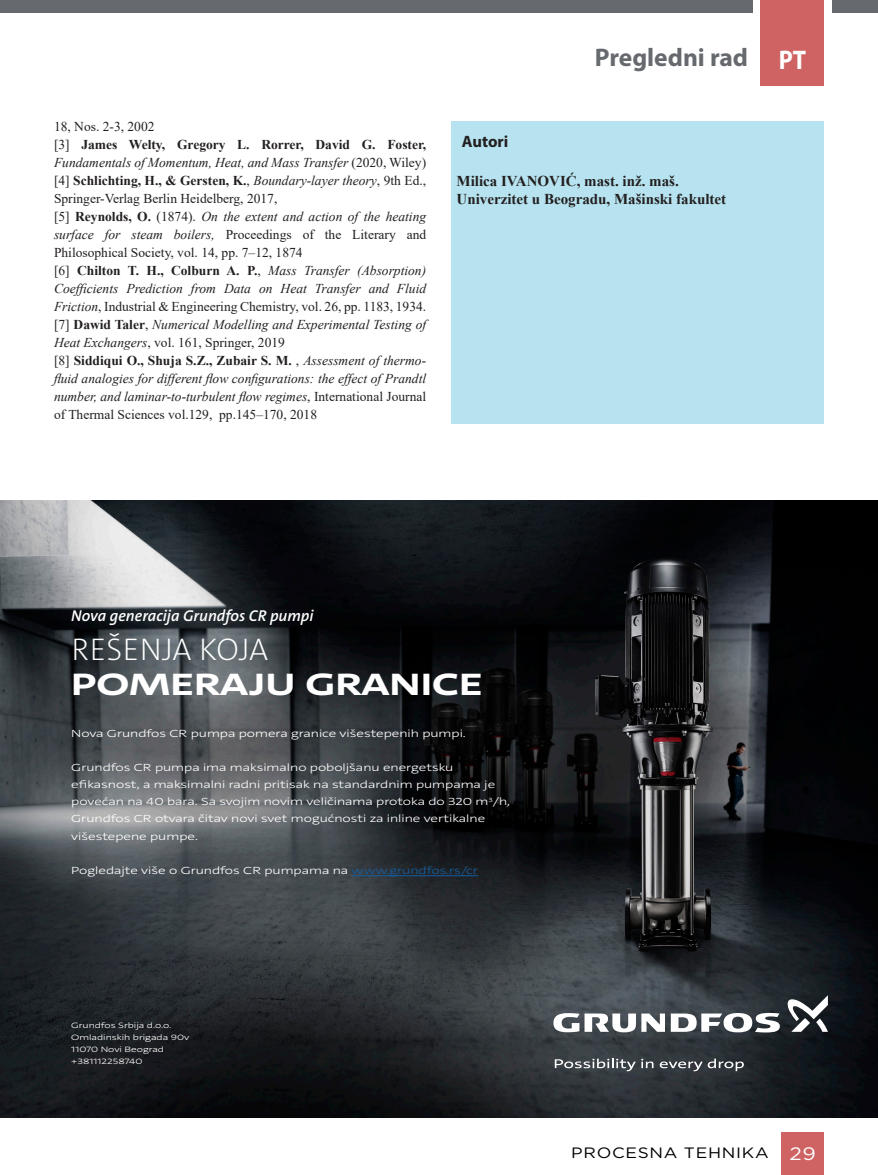
<style>
.page{position:relative;width:878px;height:1175px;background:#fff}
.page>*{position:absolute;margin:0;border:0;box-sizing:border-box;transform-origin:0 0}
.t1{font:700 31.65px "Grundfos The Sans Extd";color:#fff}
.t2{font:200 31.65px "Grundfos The Sans";letter-spacing:.015em;color:#fff}
.t3{font:700 27px "Myriad Pro";color:#fff;scale:.9 1}
.t4{font:700 25.5px "Myriad Pro";color:#66696e}
.t5{font:18px "Gotham Pro";color:#fff;scale:1.15 1}
.t6{font:700 16.5px "Myriad Pro";color:#231f20}
.t7{font:italic 600 15.75px "Grundfos The Sans";color:#fff}
.t8{font:700 15px "Times New Roman";color:#231f20}
.t9{font:15px "Gotham Pro";letter-spacing:.04em;color:#000;scale:1.15 1}
.t10{font:italic 13.5px/18px "Times New Roman";color:#231f20}
.t11{font:13.5px/18px "Times New Roman";color:#231f20}
.t12{font:300 10.5px/17.1px "Grundfos The Sans Extd";color:#fff}
.t13{font:300 7.95px/11.9px "Grundfos The Sans Extd";color:#fff}
.s1{font-style:normal}
.s2{font-weight:700;font-style:normal}
.s3{font-weight:700}
.s4{font-style:italic}
.s5{color:#175d9e}
</style>
<div class="page">
<div style="left:0;top:0;width:752px;height:13px;background:#66696e"></div>
<div style="left:761px;top:0;width:63px;height:85px;background:#cf6363"></div>
<div style="left:832px;top:0;width:46px;height:13px;background:#66696e"></div>
<div style="left:781px;top:1132px;width:43px;height:42px;background:#cf6363"></div>
<img style="left:0;top:500px;width:878px;height:617px">
<hr style="left:351px;top:875px;width:127px;height:1px;background:#175d9e">
<svg style="left:553px;top:1012px;width:227px;height:20px"></svg>
<svg style="left:786px;top:995px;width:42px;height:36px"></svg>
<svg style="left:555px;top:1058px;width:80px;height:13px"></svg>
<svg style="left:641px;top:1058px;width:12px;height:10px"></svg>
<svg style="left:659px;top:1058px;width:85px;height:13px"></svg>
<div style="left:452px;top:121px;width:372px;height:302px;background:#b6e3ef"></div>
<p class="t11" style="left:54px;top:117px;width:102px">18, Nos. 2-3, 2002</p>
<p class="t10" style="left:54px;top:135px;width:374px"><span class="s1">[3]</span> <span class="s2">James Welty, Gregory L. Rorrer, David G. Foster,<br></span>Fundamentals of Momentum, Heat, and Mass Transfer <span class="s1">(2020, Wiley)</span></p>
<p class="t11" style="left:54px;top:171px;width:374px">[4] <span class="s3">Schlichting, H., &amp; Gersten, K.</span>, <span class="s4">Boundary-layer theory</span>, 9th Ed.,<br>Springer-Verlag Berlin Heidelberg, 2017,</p>
<p class="t11" style="left:54px;top:207px;width:374px;text-align:justify">[5] <span class="s3">Reynolds, O.</span> (1874). <span class="s4">On the extent and action of the heating surface for steam boilers,</span> Proceedings of the Literary and Philosophical Society, vol. 14, pp. 7–12, 1874</p>
<p class="t10" style="left:54px;top:261px;width:374px;text-align:justify"><span class="s1">[6]</span> <span class="s2">Chilton T. H., Colburn A. P.</span><span class="s1">,</span> Mass Transfer (Absorption)<br>Coefficients Prediction from Data on Heat Transfer and Fluid Friction<span class="s1">, Industrial &amp; Engineering Chemistry, vol. 26, pp. 1183, 1934.</span></p>
<p class="t10" style="left:54px;top:315px;width:374px"><span class="s1">[7]</span> <span class="s2">Dawid Taler</span><span class="s1">,</span> Numerical Modelling and Experimental Testing of<br>Heat Exchangers<span class="s1">, vol. 161, Springer, 2019</span></p>
<p class="t10" style="left:54px;top:351px;width:374px;text-align:justify"><span class="s1">[8]</span> <span class="s2">Siddiqui O., Shuja S.Z., Zubair S. M.</span> <span class="s1">,</span> Assessment of thermo&shy;fluid analogies for different flow configurations: the effect of Prandtl number, and laminar-to-turbulent flow regimes<span class="s1">, International Journal of Thermal Sciences vol.129, pp.145–170, 2018</span></p>
<p class="t4" style="left:595px;top:41px;width:155px">Pregledni rad</p>
<p class="t3" style="left:778px;top:43px;width:32px">PT</p>
<p class="t6" style="left:462px;top:131px;width:48px">Autori</p>
<p class="t8" style="left:456px;top:170px;width:224px">Milica IVANOVIĆ, mast. inž. maš.</p>
<p class="t8" style="left:456px;top:188px;width:271px">Univerzitet u Beogradu, Mašinski fakultet</p>
<p class="t7" style="left:71px;top:605px;width:244px">Nova generacija Grundfos CR pumpi</p>
<h1 class="t2" style="left:72px;top:629px;width:198px">REŠENJA KOJA</h1>
<h1 class="t1" style="left:71px;top:663px;width:413px">POMERAJU GRANICE</h1>
<p class="t12" style="left:71px;top:724px;width:396px">Nova Grundfos CR pumpa pomera granice višestepenih pumpi.</p>
<p class="t12" style="left:71px;top:759px;width:440px">Grundfos CR pumpa ima maksimalno poboljšanu energetsku efikasnost, a maksimalni radni pritisak na standardnim pumpama je povećan na 40 bara. Sa svojim novim veličinama protoka do 320 m<sup>3</sup>/h, Grundfos CR otvara čitav novi svet mogućnosti za inline vertikalne višestepene pumpe.</p>
<p class="t12" style="left:71px;top:861px;width:408px">Pogledajte više o Grundfos CR pumpama na <span class="s5">www.grundfos.rs/cr</span></p>
<p class="t13" style="left:71px;top:1019px;width:119px">Grundfos Srbija d.o.o.<br>Omladinskih brigada 90v<br>11070 Novi Beograd +381112258740</p>
<p class="t9" style="left:571px;top:1144px;width:173px">PROCESNA TEHNIKA</p>
<p class="t5" style="left:789px;top:1143px;width:25px">29</p>
</div>
